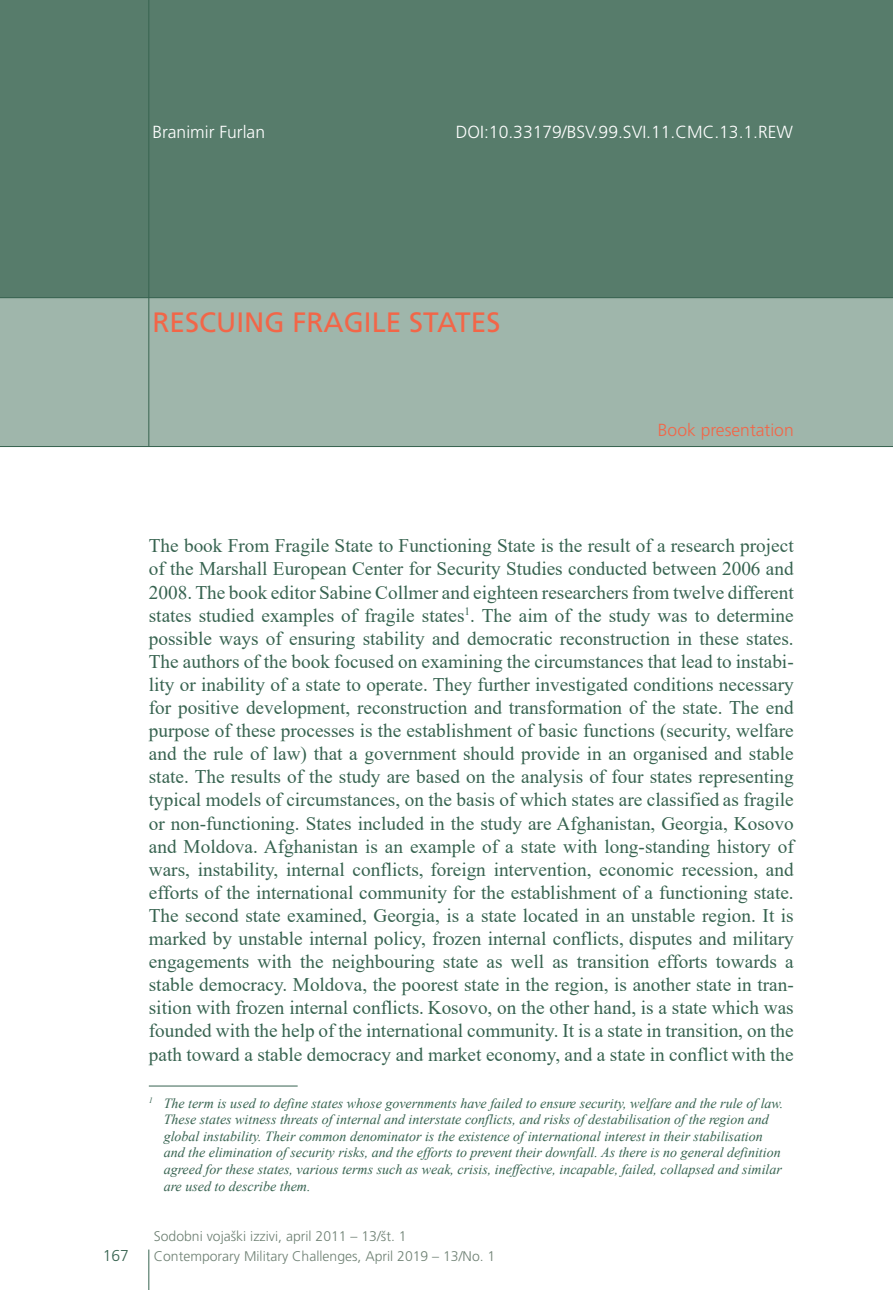
<style>
.page{position:relative;width:893px;height:1290px;background:#fff}
.page>*{position:absolute;margin:0;border:0;box-sizing:border-box;transform-origin:0 0}
.naslov_članka_-_angl{font:28px "Frutiger CE";color:#f26648}
.BODY{font:19.25px/23.1px "Times New Roman";color:#376350;text-align:justify}
.avtor_članka{font:300 17.5px "Frutiger CE";color:#fff}
.avtor_članka-2{font:300 17.5px "Frutiger CE";color:#f26648}
.t1{font:300 15.75px "Frutiger CE";color:#376350}
.opomba{font:italic 14px/16.6px "Times New Roman";color:#376350}
.t2{font:300 14px/19.9px "Frutiger CE";color:#6f8174}
</style>
<div class="page">
<hr style="left:148px;top:1249px;width:1px;height:41px;background:#376350">
<div style="left:0;top:0;width:893px;height:298px;background:#577c6b"></div>
<div style="left:0;top:298px;width:893px;height:148px;background:#9fb6ab"></div>
<hr style="left:0;top:297px;width:893px;height:1px;background:#376350">
<hr style="left:0;top:446px;width:893px;height:1px;background:#376350">
<hr style="left:149px;top:1086px;width:149px;height:1px;background:#376350">
<hr style="left:148px;top:0;width:1px;height:446px;background:#376350">
<p class="avtor_članka" style="left:152px;top:122px;width:114px">Branimir Furlan</p>
<p class="avtor_članka" style="left:456px;top:121px;width:339px">DOI:10.33179/BSV.99.SVI.11.CMC.13.1.REW</p>
<p class="naslov_članka_-_angl" style="left:152px;top:306px;width:349px">RESCUING FRAGILE STATES</p>
<p class="avtor_članka-2" style="left:658px;top:419px;width:137px">Book presentation</p>
<p class="t1" style="left:103px;top:1246px;width:28px">167</p>
<p class="BODY" style="left:149px;top:534px;width:646px">The book From Fragile State to Functioning State is the result of a research project of the Marshall European Center for Security Studies conducted between 2006 and 2008. The book editor Sabine Collmer and eighteen researchers from twelve different states studied examples of fragile states<sup>1</sup>. The aim of the study was to determine possible ways of ensuring stability and democratic reconstruction in these states.<br>The authors of the book focused on examining the circumstances that lead to instabi&shy;lity or inability of a state to operate. They further investigated conditions necessary for positive development, reconstruction and transformation of the state. The end purpose of these processes is the establishment of basic functions (security, welfare and the rule of law) that a government should provide in an organised and stable state. The results of the study are based on the analysis of four states representing typical models of circumstances, on the basis of which states are classified as fragile or non-functioning. States included in the study are Afghanistan, Georgia, Kosovo and Moldova. Afghanistan is an example of a state with long-standing history of wars, instability, internal conflicts, foreign intervention, economic recession, and efforts of the international community for the establishment of a functioning state.<br>The second state examined, Georgia, is a state located in an unstable region. It is marked by unstable internal policy, frozen internal conflicts, disputes and military engagements with the neighbouring state as well as transition efforts towards a stable democracy. Moldova, the poorest state in the region, is another state in tran&shy;sition with frozen internal conflicts. Kosovo, on the other hand, is a state which was founded with the help of the international community. It is a state in transition, on the path toward a stable democracy and market economy, and a state in conflict with the</p>
<p class="opomba" style="left:164px;top:1094px;width:621px;text-indent:-15px"><sup>1</sup> The term is used to define states whose governments have failed to ensure security, welfare and the rule of law.<br>These states witness threats of internal and interstate conflicts, and risks of destabilisation of the region and global instability. Their common denominator is the existence of international interest in their stabilisation and the elimination of security risks, and the efforts to prevent their downfall. As there is no general definition agreed for these states, various terms such as weak, crisis, ineffective, incapable, failed, collapsed and similar are used to describe them.</p>
<p class="t2" style="left:154px;top:1226px;width:343px">Sodobni vojaški izzivi, april 2011 – 13/št. 1<br>Contemporary Military Challenges, April 2019 – 13/No. 1</p>
</div>
